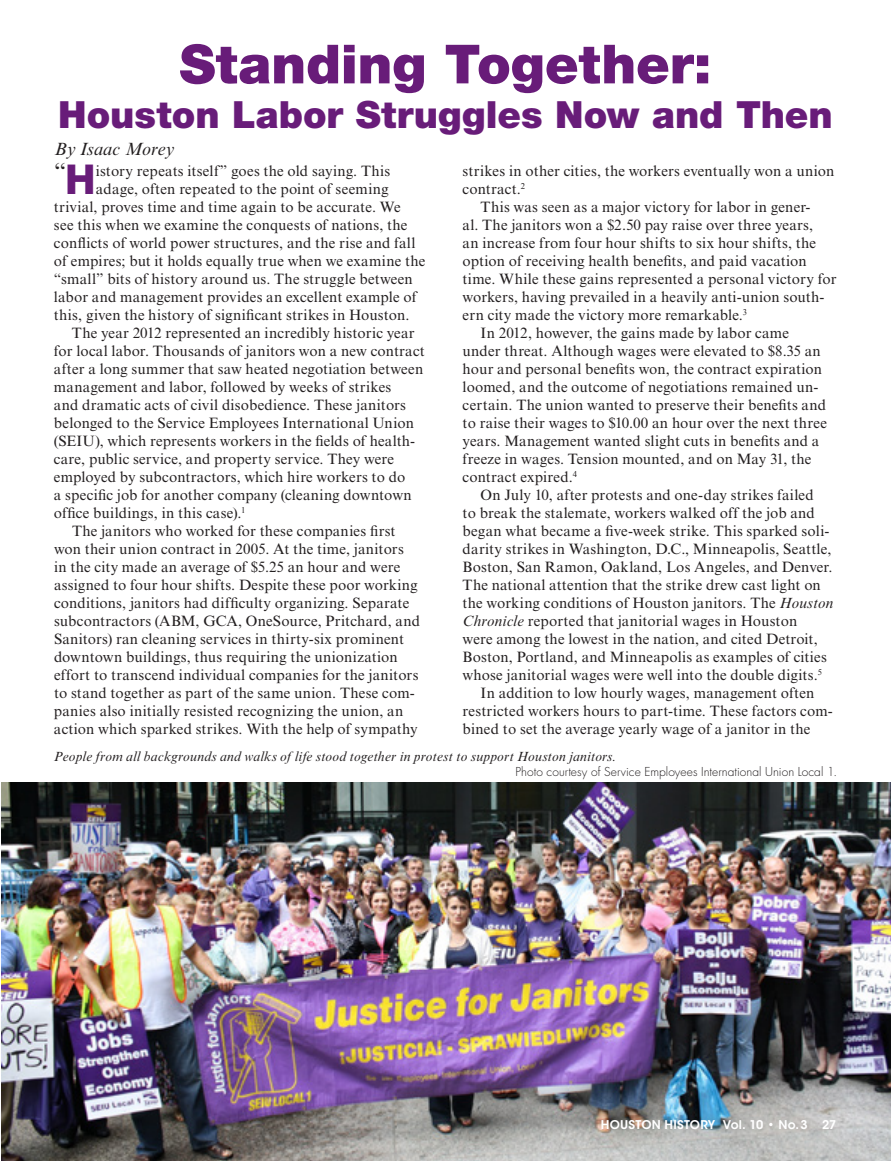
<style>
.page{position:relative;width:891px;height:1161px;background:#fff}
.page>*{position:absolute;margin:0;border:0;box-sizing:border-box;transform-origin:0 0}
.t1{font:900 54px "Helvetica Neue LT Std";letter-spacing:-.005em;color:#681c79}
.t2{font:900 37.5px "Helvetica Neue LT Std";color:#681c79}
.t3{font:24px "Times New Roman MT Std";color:#231f20}
.t4{font:italic 18px "Times New Roman MT Std";color:#231f20}
.t5{font:15px "Times New Roman MT Std";letter-spacing:.01em;color:#231f20}
.t6{font:italic 13.5px "Times New Roman MT Std";letter-spacing:.01em;color:#231f20}
.t7{font:300 12px "Futura Std";letter-spacing:.005em;color:#231f20}
.t8{font:600 12px "ITC Avant Garde Std";letter-spacing:.02em;color:#fff}
.s1{font-family:"Helvetica Neue LT Std";font-weight:800;font-size:41.25px;color:#681c79}
.s2{font-style:italic}
</style>
<div class="page">
<img style="left:1px;top:783px;width:890px;height:378px">
<h1 class="t1" style="left:179px;top:32px;width:534px">Standing Together:</h1>
<h2 class="t2" style="left:58px;top:93px;width:776px">Houston Labor Struggles Now and Then</h2>
<p class="t4" style="left:55px;top:139px;width:121px">By Isaac Morey</p>
<h3 class="t3" style="left:54px;top:158px;width:43px">“<span class="s1">H</span></h3>
<p class="t5" style="left:96px;top:162px;width:296px">istory repeats itself” goes the old saying. This</p>
<p class="t5" style="left:463px;top:162px;width:373px">strikes in other cities, the workers eventually won a union</p>
<p class="t5" style="left:463px;top:180px;width:64px">contract.<sup>2</sup></p>
<p class="t5" style="left:481px;top:198px;width:331px">This was seen as a major victory for labor in gener-</p>
<p class="t5" style="left:463px;top:216px;width:352px">al. The janitors won a $2.50 pay raise over three years,</p>
<p class="t5" style="left:463px;top:234px;width:355px">an increase from four hour shifts to six hour shifts, the</p>
<p class="t5" style="left:463px;top:252px;width:346px">option of receiving health benefits, and paid vacation</p>
<p class="t5" style="left:463px;top:270px;width:375px">time. While these gains represented a personal victory for</p>
<p class="t5" style="left:463px;top:288px;width:363px">workers, having prevailed in a heavily anti-union south-</p>
<p class="t5" style="left:463px;top:306px;width:286px">ern city made the victory more remarkable.<sup>3</sup></p>
<p class="t5" style="left:481px;top:324px;width:310px">In 2012, however, the gains made by labor came</p>
<p class="t5" style="left:463px;top:342px;width:360px">under threat. Although wages were elevated to $8.35 an</p>
<p class="t5" style="left:463px;top:360px;width:361px">hour and personal benefits won, the contract expiration</p>
<p class="t5" style="left:463px;top:378px;width:357px">loomed, and the outcome of negotiations remained un-</p>
<p class="t5" style="left:463px;top:396px;width:365px">certain. The union wanted to preserve their benefits and</p>
<p class="t5" style="left:463px;top:414px;width:366px">to raise their wages to $10.00 an hour over the next three</p>
<p class="t5" style="left:463px;top:432px;width:358px">years. Management wanted slight cuts in benefits and a</p>
<p class="t5" style="left:463px;top:450px;width:350px">freeze in wages. Tension mounted, and on May 31, the</p>
<p class="t5" style="left:463px;top:468px;width:116px">contract expired.<sup>4</sup></p>
<p class="t5" style="left:481px;top:486px;width:335px">On July 10, after protests and one-day strikes failed</p>
<p class="t5" style="left:463px;top:504px;width:354px">to break the stalemate, workers walked off the job and</p>
<p class="t5" style="left:463px;top:522px;width:368px">began what became a five-week strike. This sparked soli-</p>
<p class="t5" style="left:463px;top:540px;width:370px">darity strikes in Washington, D.C., Minneapolis, Seattle,</p>
<p class="t5" style="left:463px;top:558px;width:372px">Boston, San Ramon, Oakland, Los Angeles, and Denver.</p>
<p class="t5" style="left:463px;top:576px;width:360px">The national attention that the strike drew cast light on</p>
<p class="t5" style="left:463px;top:594px;width:372px">the working conditions of Houston janitors. The <span class="s2">Houston</span></p>
<p class="t5" style="left:463px;top:612px;width:336px"><span class="s2">Chronicle</span> reported that janitorial wages in Houston</p>
<p class="t5" style="left:463px;top:630px;width:357px">were among the lowest in the nation, and cited Detroit,</p>
<p class="t5" style="left:463px;top:648px;width:366px">Boston, Portland, and Minneapolis as examples of cities</p>
<p class="t5" style="left:463px;top:666px;width:361px">whose janitorial wages were well into the double digits.<sup>5</sup></p>
<p class="t5" style="left:481px;top:684px;width:335px">In addition to low hourly wages, management often</p>
<p class="t5" style="left:463px;top:702px;width:372px">restricted workers hours to part-time. These factors com-</p>
<p class="t5" style="left:463px;top:720px;width:349px">bined to set the average yearly wage of a janitor in the</p>
<p class="t6" style="left:54px;top:749px;width:564px">People from all backgrounds and walks of life stood together in protest to support Houston janitors.</p>
<p class="t7" style="left:516px;top:764px;width:323px">Photo courtesy of Service Employees International Union Local 1.</p>
<p class="t5" style="left:96px;top:180px;width:294px">adage, often repeated to the point of seeming</p>
<p class="t5" style="left:54px;top:198px;width:348px">trivial, proves time and time again to be accurate. We</p>
<p class="t5" style="left:54px;top:216px;width:355px">see this when we examine the conquests of nations, the</p>
<p class="t5" style="left:54px;top:234px;width:363px">conflicts of world power structures, and the rise and fall</p>
<p class="t5" style="left:54px;top:252px;width:373px">of empires; but it holds equally true when we examine the</p>
<p class="t5" style="left:54px;top:270px;width:360px">“small” bits of history around us. The struggle between</p>
<p class="t5" style="left:54px;top:288px;width:364px">labor and management provides an excellent example of</p>
<p class="t5" style="left:54px;top:306px;width:357px">this, given the history of significant strikes in Houston.</p>
<p class="t5" style="left:72px;top:324px;width:344px">The year 2012 represented an incredibly historic year</p>
<p class="t5" style="left:54px;top:342px;width:372px">for local labor. Thousands of janitors won a new contract</p>
<p class="t5" style="left:54px;top:360px;width:371px">after a long summer that saw heated negotiation between</p>
<p class="t5" style="left:54px;top:378px;width:339px">management and labor, followed by weeks of strikes</p>
<p class="t5" style="left:54px;top:396px;width:354px">and dramatic acts of civil disobedience. These janitors</p>
<p class="t5" style="left:54px;top:414px;width:362px">belonged to the Service Employees International Union</p>
<p class="t5" style="left:54px;top:432px;width:363px">(SEIU), which represents workers in the fields of health-</p>
<p class="t5" style="left:54px;top:450px;width:342px">care, public service, and property service. They were</p>
<p class="t5" style="left:54px;top:468px;width:353px">employed by subcontractors, which hire workers to do</p>
<p class="t5" style="left:54px;top:486px;width:359px">a specific job for another company (cleaning downtown</p>
<p class="t5" style="left:54px;top:504px;width:193px">office buildings, in this case).<sup>1</sup></p>
<p class="t5" style="left:72px;top:522px;width:325px">The janitors who worked for these companies first</p>
<p class="t5" style="left:54px;top:540px;width:351px">won their union contract in 2005. At the time, janitors</p>
<p class="t5" style="left:54px;top:558px;width:348px">in the city made an average of $5.25 an hour and were</p>
<p class="t5" style="left:54px;top:576px;width:365px">assigned to four hour shifts. Despite these poor working</p>
<p class="t5" style="left:54px;top:594px;width:357px">conditions, janitors had difficulty organizing. Separate</p>
<p class="t5" style="left:54px;top:612px;width:367px">subcontractors (ABM, GCA, OneSource, Pritchard, and</p>
<p class="t5" style="left:54px;top:630px;width:352px">Sanitors) ran cleaning services in thirty-six prominent</p>
<p class="t5" style="left:54px;top:648px;width:345px">downtown buildings, thus requiring the unionization</p>
<p class="t5" style="left:54px;top:666px;width:366px">effort to transcend individual companies for the janitors</p>
<p class="t5" style="left:54px;top:684px;width:362px">to stand together as part of the same union. These com-</p>
<p class="t5" style="left:54px;top:702px;width:351px">panies also initially resisted recognizing the union, an</p>
<p class="t5" style="left:54px;top:720px;width:365px">action which sparked strikes. With the help of sympathy</p>
<p class="t8" style="left:601px;top:1117px;width:237px">HOUSTON HISTORY VOL. 10 • NO.3 27</p>
</div>
